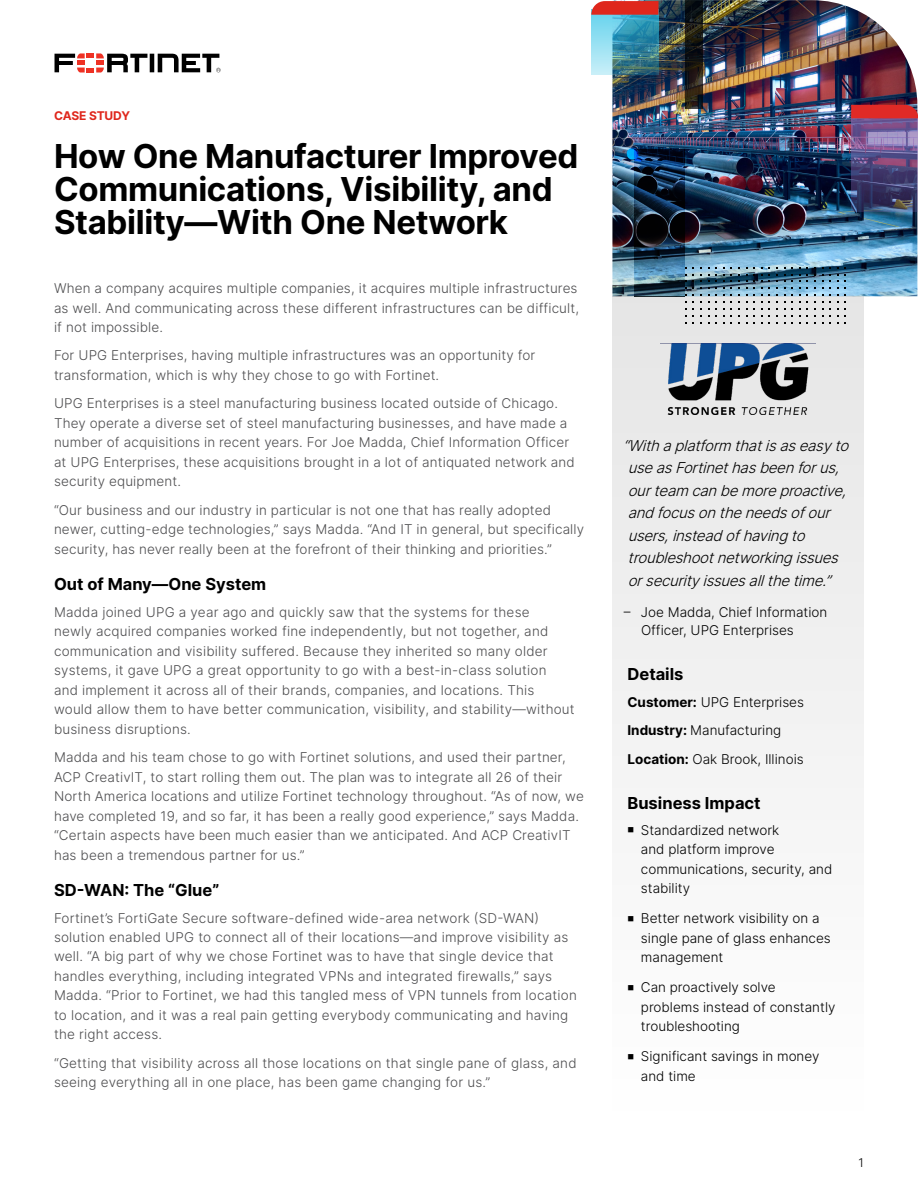
<style>
.page{position:relative;width:918px;height:1188px;background:#fff}
.page>*{position:absolute;margin:0;border:0;box-sizing:border-box;transform-origin:0 0}
.t1{font:700 33px/33px "Inter";letter-spacing:-.01em;color:#000}
.t2{font:700 16.5px "Inter";color:#000}
.t3{font:italic 300 15px/22.5px "Inter";color:#000}
.t4{font:300 13.5px/19.5px "Inter";letter-spacing:.01em;color:#4d4d4f}
.t5{font:300 13.5px/19.5px "Inter";color:#000}
.t6{font:700 12px "Inter";letter-spacing:-.01em;color:#df271c}
.t7{font:300 12px "Inter";color:#000}
.s1{font-weight:700}
</style>
<div class="page">
<img style="left:612px;top:0;width:305px;height:296px">
<svg style="left:685px;top:0;width:18px;height:109px;background:#1b1a16"></svg>
<img style="left:635px;top:149px;width:50px;height:147px">
<svg style="left:685px;top:288px;width:2px;height:8px"></svg>
<svg style="left:700px;top:288px;width:2px;height:8px"></svg>
<svg style="left:715px;top:288px;width:2px;height:8px"></svg>
<svg style="left:723px;top:288px;width:2px;height:8px"></svg>
<svg style="left:738px;top:288px;width:2px;height:8px"></svg>
<svg style="left:753px;top:288px;width:2px;height:8px"></svg>
<svg style="left:761px;top:288px;width:2px;height:8px"></svg>
<svg style="left:776px;top:288px;width:2px;height:8px"></svg>
<svg style="left:791px;top:288px;width:2px;height:8px"></svg>
<svg style="left:799px;top:288px;width:2px;height:8px"></svg>
<svg style="left:814px;top:288px;width:2px;height:8px"></svg>
<svg style="left:829px;top:288px;width:2px;height:8px"></svg>
<svg style="left:837px;top:288px;width:2px;height:8px"></svg>
<svg style="left:591px;top:15px;width:68px;height:59px;background:#55a5bb"></svg>
<svg style="left:591px;top:1px;width:68px;height:14px"></svg>
<img style="left:851px;top:118px;width:67px;height:94px">
<svg style="left:851px;top:105px;width:67px;height:13px"></svg>
<svg style="left:55px;top:53px;width:166px;height:20px"></svg>
<div style="left:612px;top:296px;width:252px;height:824px;background:#f3f3f3"></div>
<img style="left:661px;top:344px;width:154px;height:71px">
<p class="t6" style="left:54px;top:107px;width:78px">CASE STUDY</p>
<h1 class="t1" style="left:54px;top:138px;width:526px">How One Manufacturer Improved<br>Communications, Visibility, and<br>Stability—With One Network</h1>
<p class="t4" style="left:54px;top:278px;width:527px;text-align:justify">When a company acquires multiple companies, it acquires multiple infrastructures as well. And communicating across these different infrastructures can be difficult, if not impossible.</p>
<p class="t4" style="left:54px;top:346px;width:483px">For UPG Enterprises, having multiple infrastructures was an opportunity for transformation, which is why they chose to go with Fortinet.</p>
<p class="t4" style="left:54px;top:394px;width:522px">UPG Enterprises is a steel manufacturing business located outside of Chicago.<br>They operate a diverse set of steel manufacturing businesses, and have made a number of acquisitions in recent years. For Joe Madda, Chief Information Officer at UPG Enterprises, these acquisitions brought in a lot of antiquated network and security equipment.</p>
<p class="t4" style="left:54px;top:500px;width:532px">“Our business and our industry in particular is not one that has really adopted newer, cutting-edge technologies,” says Madda. “And IT in general, but specifically security, has never really been at the forefront of their thinking and priorities.”</p>
<p class="t2" style="left:54px;top:572px;width:214px">Out of Many—One System</p>
<p class="t4" style="left:54px;top:602px;width:522px">Madda joined UPG a year ago and quickly saw that the systems for these<br>newly acquired companies worked fine independently, but not together, and communication and visibility suffered. Because they inherited so many older systems, it gave UPG a great opportunity to go with a best-in-class solution<br>and implement it across all of their brands, companies, and locations. This would allow them to have better communication, visibility, and stability—without business disruptions.</p>
<p class="t4" style="left:54px;top:747px;width:531px">Madda and his team chose to go with Fortinet solutions, and used their partner, ACP CreativIT, to start rolling them out. The plan was to integrate all 26 of their North America locations and utilize Fortinet technology throughout. “As of now, we have completed 19, and so far, it has been a really good experience,” says Madda. “Certain aspects have been much easier than we anticipated. And ACP CreativIT has been a tremendous partner for us.”</p>
<p class="t2" style="left:54px;top:878px;width:167px">SD-WAN: The “Glue”</p>
<p class="t4" style="left:54px;top:908px;width:524px">Fortinet’s FortiGate Secure software-defined wide-area network (SD-WAN) solution enabled UPG to connect all of their locations—and improve visibility as well. “A big part of why we chose Fortinet was to have that single device that handles everything, including integrated VPNs and integrated firewalls,” says Madda. “Prior to Fortinet, we had this tangled mess of VPN tunnels from location to location, and it was a real pain getting everybody communicating and having the right access.</p>
<p class="t4" style="left:54px;top:1053px;width:524px">“Getting that visibility across all those locations on that single pane of glass, and seeing everything all in one place, has been game changing for us.”</p>
<p class="t3" style="left:623px;top:434px;width:232px">“Withaplatform thatisaseasyto useasFortinethasbeenforus, ourteam canbemoreproactive, andfocusontheneedsofour users,insteadofhavingto troubleshootnetworkingissues orsecurityissuesallthetime.”</p>
<p class="t5" style="left:641px;top:603px;width:188px;line-height:18px;text-indent:-17px">– Joe Madda, Chief Information<br>Officer, UPG Enterprises</p>
<p class="t2" style="left:627px;top:662px;width:58px">Details</p>
<p class="t5" style="left:627px;top:687px;width:178px;line-height:28.3px"><span class="s1">Customer:</span> UPG Enterprises<br><span class="s1">Industry:</span> Manufacturing<br><span class="s1">Location:</span> Oak Brook, Illinois</p>
<p class="t2" style="left:627px;top:791px;width:135px">Business Impact</p>
<p class="t5" style="left:641px;top:820px;width:193px;text-indent:-14px">■ Standardized network<br>and platform improve communications, security, and stability</p>
<p class="t5" style="left:641px;top:909px;width:191px;text-indent:-14px">■ Better network visibility on a single pane of glass enhances management</p>
<p class="t5" style="left:641px;top:978px;width:196px;text-indent:-14px">■ Can proactively solve problems instead of constantly troubleshooting</p>
<p class="t5" style="left:641px;top:1047px;width:180px;text-indent:-14px">■ Significant savings in money and time</p>
<p class="t7" style="left:859px;top:1154px;width:7px">1</p>
</div>
